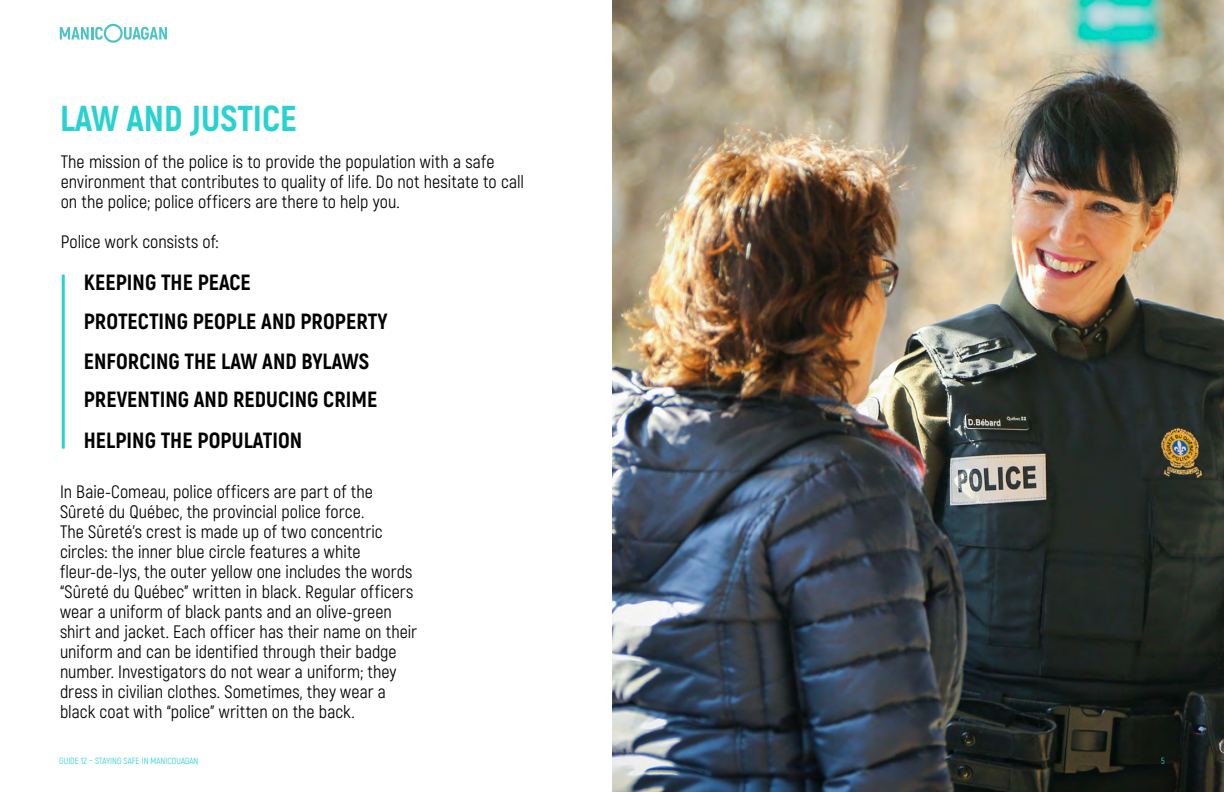
<style>
.page{position:relative;width:1224px;height:792px;background:#fff}
.page>*{position:absolute;margin:0;border:0;box-sizing:border-box;transform-origin:0 0}
.t1{font:800 36px "Akrobat";color:#28d2d1}
.t2{font:800 22px/38.9px "Akrobat";letter-spacing:.005em;color:#000}
.t3{font:18px/20px "Akrobat";letter-spacing:.005em;color:#000}
.t4{font:9px "Akrobat";color:#28d2d1}
</style>
<div class="page">
<svg style="left:60px;top:24px;width:107px;height:19px"></svg>
<hr style="left:62px;top:275px;width:3px;height:174px;background:#28d2d1">
<img style="left:612px;top:0;width:612px;height:792px">
<h1 class="t1" style="left:60px;top:95px;width:238px">LAW AND JUSTICE</h1>
<p class="t3" style="left:61px;top:152px;width:465px">The mission of the police is to provide the population with a safe environment that contributes to quality of life. Do not hesitate to call on the police; police officers are there to help you.</p>
<p class="t3" style="left:61px;top:232px;width:159px">Police work consists of:</p>
<p class="t2" style="left:84px;top:263px;width:305px">KEEPING THE PEACE<br>PROTECTING PEOPLE AND PROPERTY<br>ENFORCING THE LAW AND BYLAWS<br>PREVENTING AND REDUCING CRIME</p>
<p class="t2" style="left:84px;top:420px;width:220px">HELPING THE POPULATION</p>
<p class="t3" style="left:60px;top:482px;width:359px">In Baie-Comeau, police officers are part of the Sûreté du Québec, the provincial police force.<br>The Sûreté’s crest is made up of two concentric circles: the inner blue circle features a white fleur-de-lys, the outer yellow one includes the words “Sûreté du Québec” written in black. Regular officers wear a uniform of black pants and an olive-green shirt and jacket. Each officer has their name on their uniform and can be identified through their badge number. Investigators do not wear a uniform; they dress in civilian clothes. Sometimes, they wear a black coat with “police” written on the back.</p>
<p class="t4" style="left:59px;top:756px;width:141px">GUIDE 12 – STAYING SAFE IN MANICOUAGAN</p>
<p class="t4" style="left:1101px;top:29px;width:65px">TROUSSE D’ACCUEIL</p>
<p class="t4" style="left:1161px;top:756px;width:5px">5</p>
</div>
